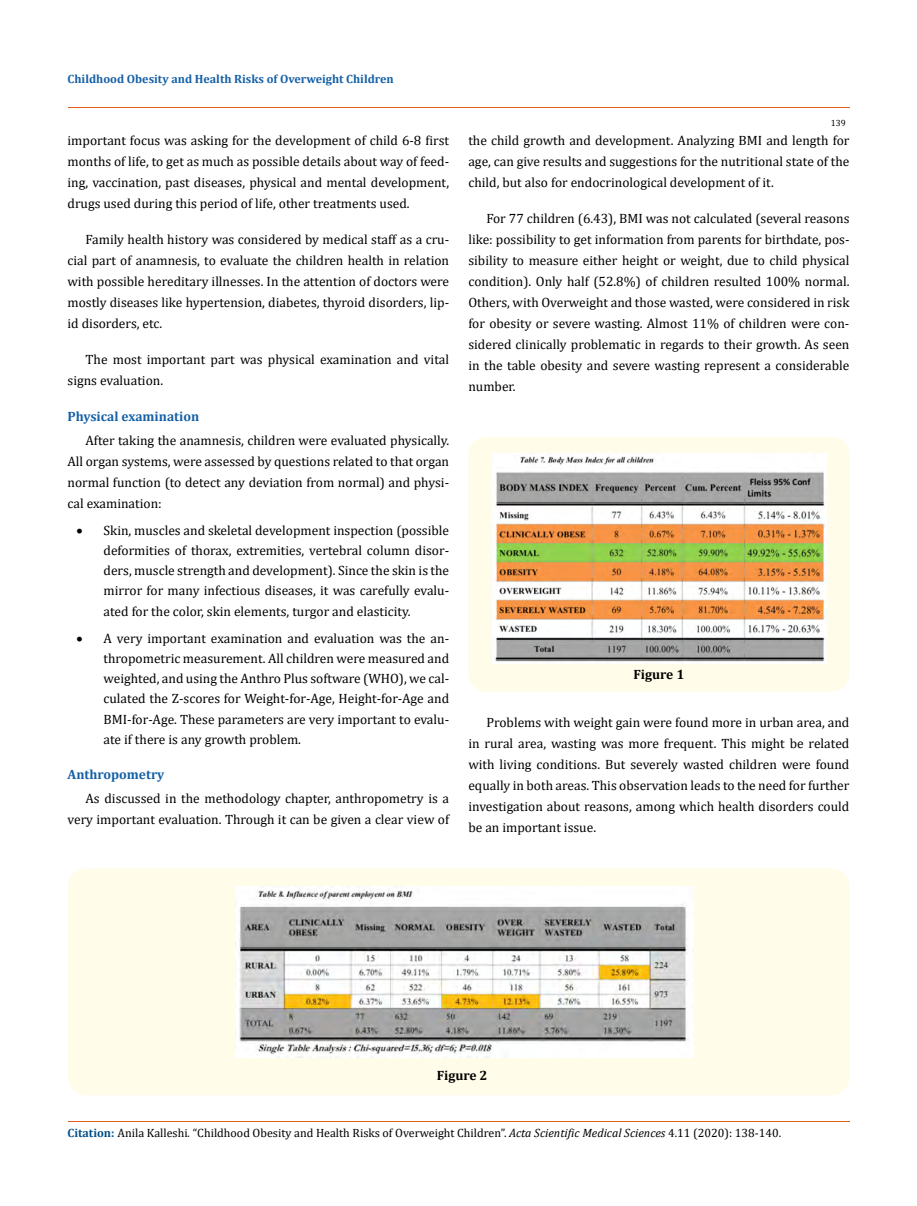
<style>
.page{position:relative;width:917px;height:1206px;background:#fff}
.page>*{position:absolute;margin:0;border:0;box-sizing:border-box;transform-origin:0 0}
.t1{font:13.5px/21px "Cambria";color:#000;text-align:justify}
.t2{font:700 13.5px "Cambria";color:#1560a6}
.t3{font:700 13.5px "Cambria";color:#000}
.t4{font:12px "Cambria";color:#000}
.t5{font:700 12px "Cambria";color:#1560a6}
.t6{font:9px "Cambria";color:#000}
.s1{font-weight:700;color:#035089}
.s2{font-style:italic}
</style>
<div class="page">
<div style="left:468px;top:437px;width:381px;height:255px;background:#fffde9;border-radius:18px"></div>
<img style="left:492px;top:454px;width:334px;height:209px">
<div style="left:68px;top:868px;width:781px;height:227px;background:#fffde9;border-radius:18px"></div>
<img style="left:235px;top:887px;width:458px;height:170px">
<hr style="left:68px;top:108px;width:781px;height:1px;background:#e05d1a">
<hr style="left:68px;top:1122px;width:781px;height:1px;background:#e05d1a">
<p class="t5" style="left:68px;top:70px;width:328px">Childhood Obesity and Health Risks of Overweight Children</p>
<p class="t1" style="left:68px;top:130px;width:383px">important focus was asking for the development of child 6-8 first months of life, to get as much as possible details about way of feed&shy;ing, vaccination, past diseases, physical and mental development, drugs used during this period of life, other treatments used.</p>
<p class="t1" style="left:68px;top:229px;width:383px;text-indent:18px">Family health history was considered by medical staff as a cru&shy;cial part of anamnesis, to evaluate the children health in relation with possible hereditary illnesses. In the attention of doctors were mostly diseases like hypertension, diabetes, thyroid disorders, lip&shy;id disorders, etc.</p>
<p class="t1" style="left:68px;top:349px;width:383px;text-indent:18px">The most important part was physical examination and vital signs evaluation.</p>
<p class="t2" style="left:68px;top:407px;width:133px">Physical examination</p>
<p class="t1" style="left:68px;top:430px;width:383px;text-indent:18px">After taking the anamnesis, children were evaluated physically.<br>All organ systems, were assessed by questions related to that organ normal function (to detect any deviation from normal) and physi&shy;cal examination:</p>
<p class="t1" style="left:104px;top:520px;width:347px;line-height:20.2px;text-indent:-27px">• Skin, muscles and skeletal development inspection (possible deformities of thorax, extremities, vertebral column disor&shy;ders, muscle strength and development). Since the skin is the mirror for many infectious diseases, it was carefully evalu&shy;ated for the color, skin elements, turgor and elasticity.</p>
<p class="t1" style="left:104px;top:628px;width:347px;line-height:20.2px;text-indent:-27px">• A very important examination and evaluation was the an&shy;thropometric measurement. All children were measured and weighted, and using the Anthro Plus software (WHO), we cal&shy;culated the Z-scores for Weight-for-Age, Height-for-Age and BMI-for-Age. These parameters are very important to evalu&shy;ate if there is any growth problem.</p>
<p class="t2" style="left:67px;top:765px;width:98px">Anthropometry</p>
<p class="t1" style="left:67px;top:788px;width:383px;text-align:right">As discussed in the methodology chapter, anthropometry is a very important evaluation. Through it can be given a clear view of</p>
<p class="t6" style="left:830px;top:118px;width:16px">139</p>
<p class="t1" style="left:468px;top:130px;width:382px">the child growth and development. Analyzing BMI and length for age, can give results and suggestions for the nutritional state of the child, but also for endocrinological development of it.</p>
<p class="t1" style="left:468px;top:208px;width:382px;text-indent:18px">For 77 children (6.43), BMI was not calculated (several reasons like: possibility to get information from parents for birthdate, pos&shy;sibility to measure either height or weight, due to child physical condition). Only half (52.8%) of children resulted 100% normal.<br>Others, with Overweight and those wasted, were considered in risk for obesity or severe wasting. Almost 11% of children were con&shy;sidered clinically problematic in regards to their growth. As seen in the table obesity and severe wasting represent a considerable number.</p>
<p class="t3" style="left:633px;top:665px;width:52px">Figure 1</p>
<p class="t1" style="left:468px;top:711px;width:382px;text-indent:18px">Problems with weight gain were found more in urban area, and in rural area, wasting was more frequent. This might be related with living conditions. But severely wasted children were found equally in both areas. This observation leads to the need for further investigation about reasons, among which health disorders could be an important issue.</p>
<p class="t3" style="left:436px;top:1065px;width:52px">Figure 2</p>
<p class="t4" style="left:68px;top:1126px;width:715px"><span class="s1">Citation:</span> Anila Kalleshi<span class="s2">.</span> “Childhood Obesity and Health Risks of Overweight Children”. <span class="s2">Acta Scientific Medical Sciences</span> 4.11 (2020): 138-140.</p>
</div>
